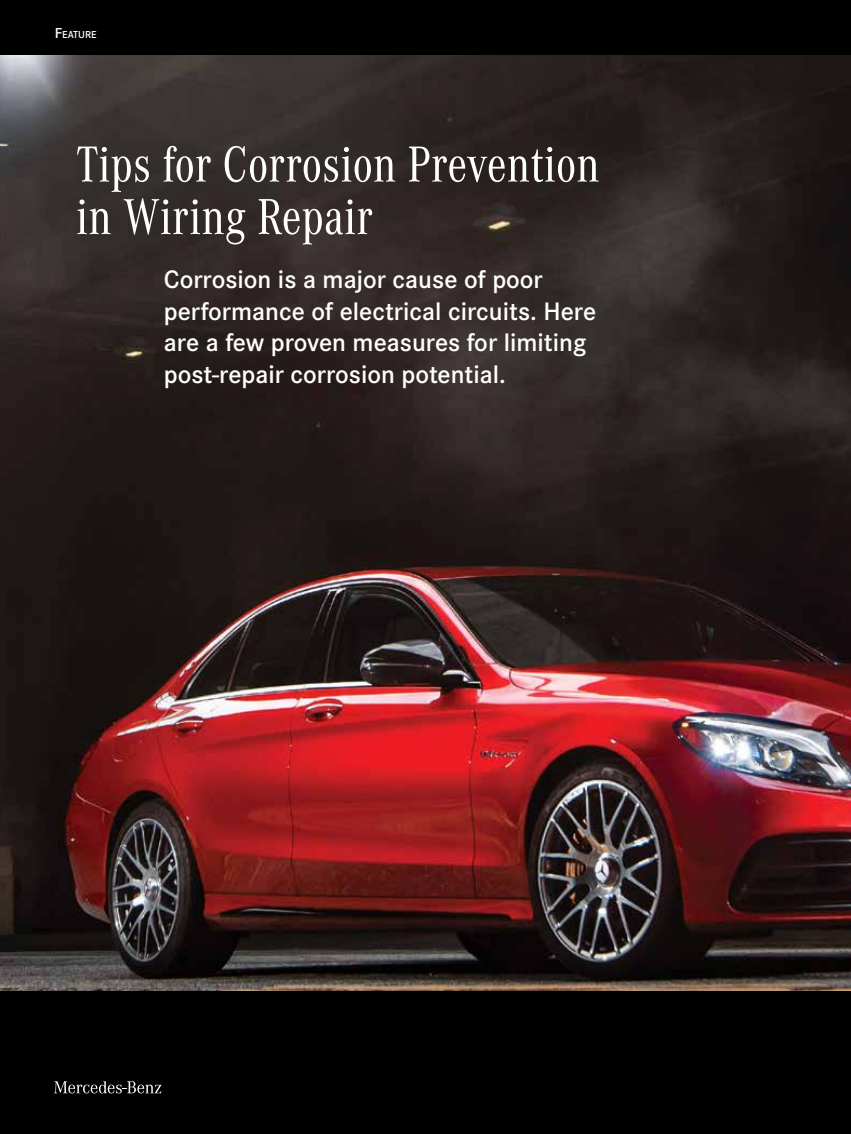
<style>
.page{position:relative;width:851px;height:1134px;background:#fff}
.page>*{position:absolute;margin:0;border:0;box-sizing:border-box;transform-origin:0 0}
.t1{font:52.5px/52.5px "Corporate A Con";color:#fff}
.t2{font:600 26.25px/31.5px "Corporate S";color:#fff}
.t3{font:600 10.5px "Corporate S";color:#fff}
.s1{font-size:15px}
</style>
<div class="page">
<div style="left:0;top:991px;width:850px;height:143px;background:#000"></div>
<div style="left:0;top:0;width:850px;height:55px;background:#000"></div>
<svg style="left:54px;top:1081px;width:107px;height:13px"></svg>
<img style="left:0;top:55px;width:850px;height:936px">
<p class="t3" style="left:55px;top:29px;width:43px"><span class="s1">F</span>EATURE</p>
<h1 class="t1" style="left:76px;top:139px;width:525px">Tips for Corrosion Prevention in Wiring Repair</h1>
<p class="t2" style="left:164px;top:264px;width:433px">Corrosion is a major cause of poor performance of electrical circuits. Here are a few proven measures for limiting post-repair corrosion potential.</p>
</div>
